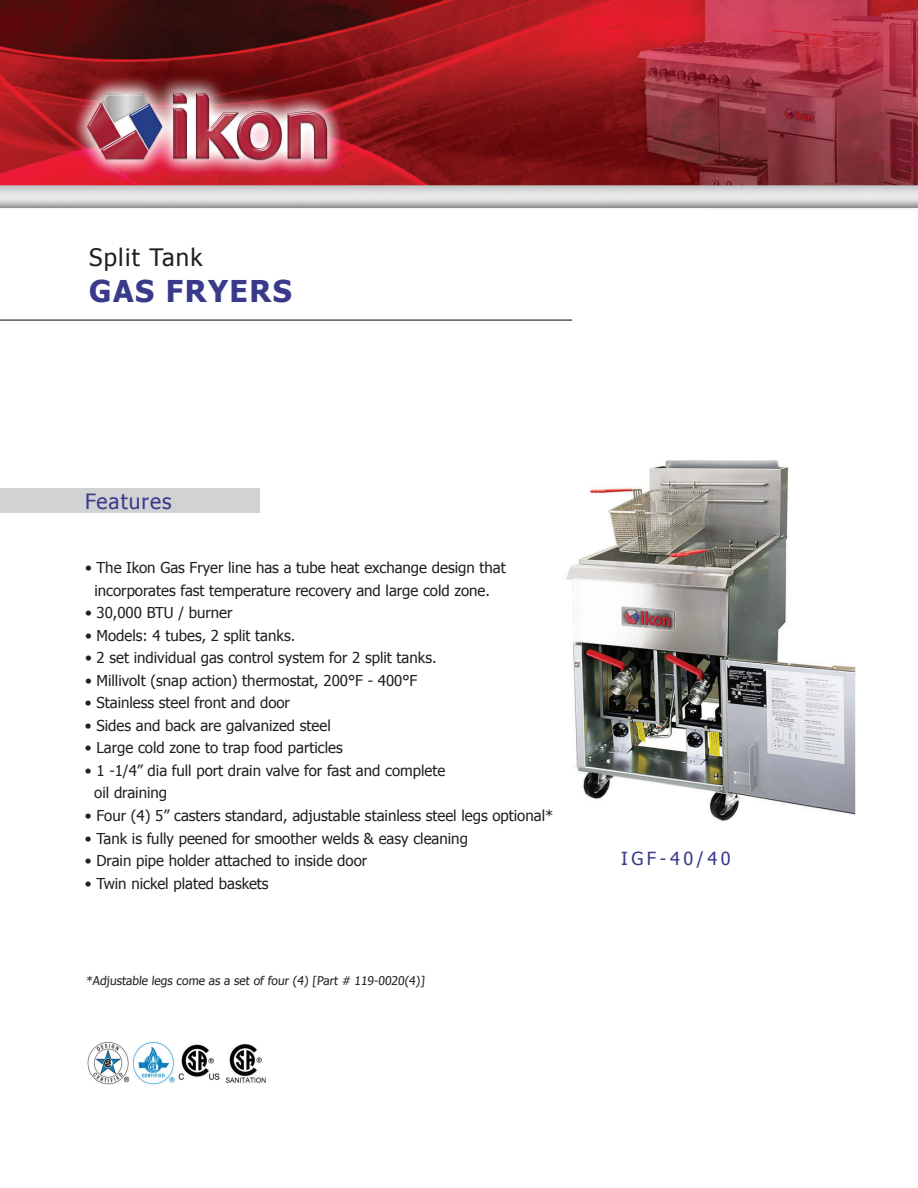
<style>
.page{position:relative;width:918px;height:1188px;background:#fff}
.page>*{position:absolute;margin:0;border:0;box-sizing:border-box;transform-origin:0 0}
.t1{font:700 30px "Tahoma";letter-spacing:.05em;color:#393a8a}
.t2{font:24px "Tahoma";letter-spacing:.05em;color:#231f20}
.t3{font:21px "Tahoma";letter-spacing:.05em;color:#393a89}
.t4{font:18px "Tahoma";letter-spacing:.2em;color:#393a8a}
.t5{font:15px/22.5px "Tahoma";color:#231f20;text-align:center}
.t6{font:12px "Tahoma";color:#231f20}
</style>
<div class="page">
<img style="left:0;top:0;width:918px;height:209px">
<img style="left:566px;top:460px;width:290px;height:361px">
<hr style="left:0;top:319px;width:572px;height:2px;background:#57585a">
<div style="left:0;top:489px;width:259px;height:24px;background:#d1d2d4"></div>
<img style="left:87px;top:1041px;width:179px;height:44px">
<h2 class="t2" style="left:89px;top:241px;width:115px">Split Tank</h2>
<h1 class="t1" style="left:89px;top:270px;width:204px">GAS FRYERS</h1>
<h3 class="t3" style="left:85px;top:487px;width:88px">Features</h3>
<p class="t5" style="left:85px;top:556px;width:422px">• The Ikon Gas Fryer line has a tube heat exchange design that incorporates fast temperature recovery and large cold zone.</p>
<p class="t5" style="left:85px;top:601px;width:149px">• 30,000 BTU / burner</p>
<p class="t5" style="left:85px;top:624px;width:212px">• Models: 4 tubes, 2 split tanks.</p>
<p class="t5" style="left:85px;top:646px;width:353px">• 2 set individual gas control system for 2 split tanks.</p>
<p class="t5" style="left:85px;top:669px;width:334px">• Millivolt (snap action) thermostat, 200°F - 400°F</p>
<p class="t5" style="left:85px;top:691px;width:207px">• Stainless steel front and door</p>
<p class="t5" style="left:85px;top:714px;width:247px">• Sides and back are galvanized steel</p>
<p class="t5" style="left:85px;top:736px;width:259px">• Large cold zone to trap food particles</p>
<p class="t5" style="left:94px;top:759px;width:352px;text-align:left;text-indent:-9px">• 1 -1/4” dia full port drain valve for fast and complete oil draining</p>
<p class="t5" style="left:85px;top:804px;width:470px">• Four (4) 5” casters standard, adjustable stainless steel legs optional*</p>
<p class="t5" style="left:85px;top:827px;width:385px">• Tank is fully peened for smoother welds &amp; easy cleaning</p>
<p class="t5" style="left:85px;top:849px;width:284px">• Drain pipe holder attached to inside door</p>
<p class="t5" style="left:85px;top:872px;width:185px">• Twin nickel plated baskets</p>
<p class="t6" style="left:86px;top:973px;width:342px">*Adjustable legs come as a set of four (4) [Part # 119-0020(4)]</p>
<p class="t4" style="left:621px;top:847px;width:111px">IGF-40/40</p>
</div>
